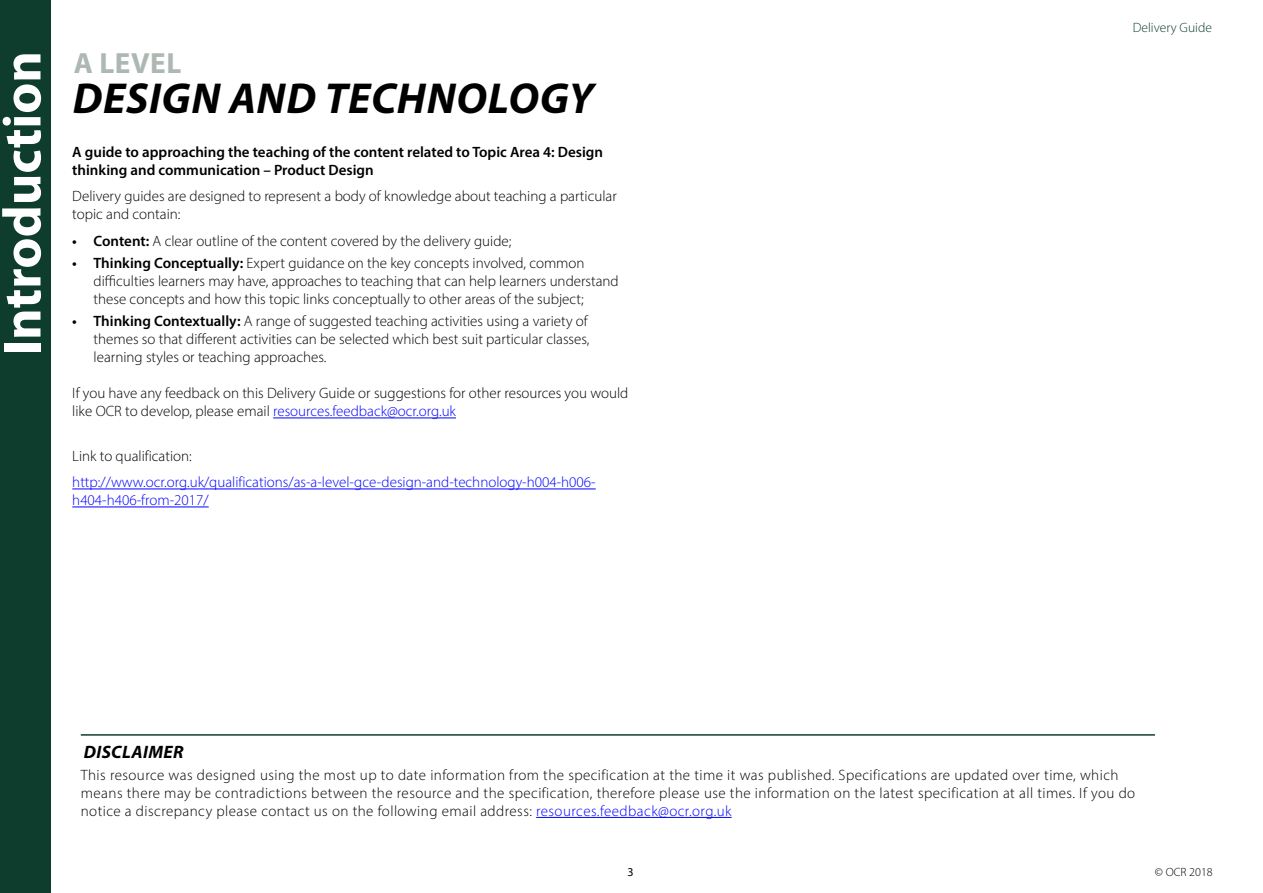
<style>
.page{position:relative;width:1263px;height:893px;background:#fff}
.page>*{position:absolute;margin:0;border:0;box-sizing:border-box;transform-origin:0 0}
.t1{font:700 54px "Myriad Pro";color:#fff}
.t2{font:italic 700 43.5px "Myriad Pro";letter-spacing:.015em;color:#000}
.AS_and_A_Level_inner{font:700 29.25px "Myriad Pro";letter-spacing:.02em;color:#adb8b2}
.Subheading{font:italic 700 18px "Myriad Pro";letter-spacing:.02em;color:#000}
.Subheading-2{font:300 15px/18px "Myriad Pro";letter-spacing:.025em;color:#000;text-align:justify}
.Subheading-3{font:300 15px/18px "Myriad Pro";color:#000}
.body{font:300 15px/18px "Myriad Pro";color:#000}
.body-2{font:600 15px/18px "Myriad Pro";color:#000}
.body-3{font:300 15px/18px "Myriad Pro";color:#00f}
.t3{font:300 13.5px "Myriad Pro";color:#0e3d2e}
.t4{font:300 12px "Myriad Pro";color:#000}
.t5{font:12px "Myriad Pro";color:#000}
.s1{font-weight:600}
.s2{color:#00f}
</style>
<div class="page">
<div style="left:0;top:0;width:51px;height:893px;background:#0e3d2e"></div>
<hr style="left:273px;top:418px;width:183px;height:1px;background:#00f">
<hr style="left:72px;top:489px;width:524px;height:1px;background:#00f">
<hr style="left:72px;top:507px;width:137px;height:1px;background:#00f">
<hr style="left:536px;top:817px;width:196px;height:1px;background:#00f">
<hr style="left:81px;top:734px;width:1074px;height:2px;background:#0e3d2e">
<h1 class="t1" style="left:-13px;top:355px;width:306px;rotate:-90deg">Introduction</h1>
<p class="AS_and_A_Level_inner" style="left:74px;top:44px;width:109px">A LEVEL</p>
<p class="t2" style="left:73px;top:70px;width:523px">DESIGN AND TECHNOLOGY</p>
<h4 class="body-2" style="left:72px;top:142px;width:532px">A guide to approaching the teaching of the content related to Topic Area 4: Design thinking and communication – Product Design</h4>
<h4 class="body" style="left:72px;top:187px;width:546px">Delivery guides are designed to represent a body of knowledge about teaching a particular topic and contain:</h4>
<p class="Subheading-3" style="left:72px;top:232px;width:441px"><span class="s1">• Content:</span> A clear outline of the content covered by the delivery guide;</p>
<p class="Subheading-3" style="left:94px;top:254px;width:527px;text-indent:-21px"><span class="s1">• Thinking Conceptually:</span> Expert guidance on the key concepts involved, common difficulties learners may have, approaches to teaching that can help learners understand these concepts and how this topic links conceptually to other areas of the subject;</p>
<p class="Subheading-2" style="left:94px;top:312px;width:497px;text-indent:-21px"><span class="s1">• Thinking Contextually:</span> A range of suggested teaching activities using a variety of themes so that different activities can be selected which best suit particular classes, learning styles or teaching approaches.</p>
<h4 class="body" style="left:72px;top:384px;width:558px">If you have any feedback on this Delivery Guide or suggestions for other resources you would like OCR to develop, please email <span class="s2">resources.feedback@ocr.org.uk</span></h4>
<h4 class="body" style="left:72px;top:447px;width:121px">Link to qualification:</h4>
<h4 class="body-3" style="left:72px;top:473px;width:525px">http://www.ocr.org.uk/qualifications/as-a-level-gce-design-and-technology-h004-h006- h404-h406-from-2017/</h4>
<p class="t3" style="left:1133px;top:20px;width:81px">Delivery Guide</p>
<h3 class="Subheading" style="left:84px;top:740px;width:101px">DISCLAIMER</h3>
<h3 class="Subheading-2" style="left:81px;top:766px;width:1056px;text-align:left">This resource was designed using the most up to date information from the specification at the time it was published. Specifications are updated over time, which means there may be contradictions between the resource and the specification, therefore please use the information on the latest specification at all times. If you do notice a discrepancy please contact us on the following email address: <span class="s2">resources.feedback@ocr.org.uk</span></h3>
<p class="t5" style="left:627px;top:865px;width:8px">3</p>
<p class="t4" style="left:1155px;top:865px;width:59px">© OCR 2018</p>
</div>
